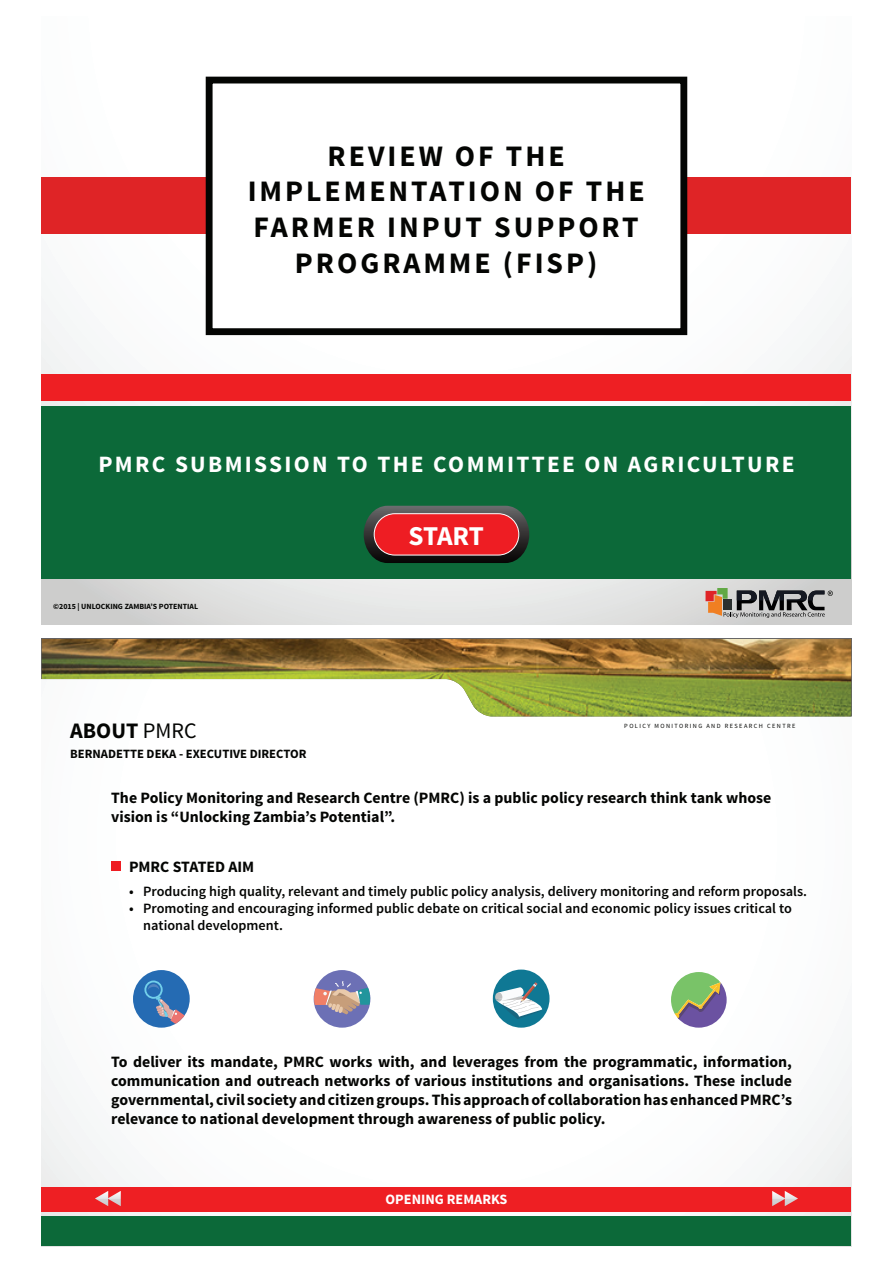
<style>
.page{position:relative;width:893px;height:1263px;background:#fff}
.page>*{position:absolute;margin:0;border:0;box-sizing:border-box;transform-origin:0 0}
.t1{font:700 29.7px/35.7px "Source Sans Pro";letter-spacing:.1em;color:#040503;text-align:center}
.t2{font:700 27.15px "Source Sans Pro";letter-spacing:-.02em;color:#fff}
.t3{font:700 23.4px "Source Sans Pro";letter-spacing:.1em;color:#fff}
.t4{font:700 22.2px "Source Sans Pro";color:#040503}
.t5{font:700 15.75px/18.9px "Source Sans Pro";color:#040503}
.t6{font:600 14.25px/17.1px "Source Sans Pro";color:#040503}
.t7{font:700 14.25px "Source Sans Pro";color:#fff}
.t8{font:700 12.6px "Source Sans Pro";color:#040503}
.t9{font:700 7.95px "Source Sans Pro";color:#040503}
.t10{font:6.3px "Source Sans Pro";letter-spacing:.225em;color:#040503}
.s1{font-weight:400}
</style>
<div class="page">
<svg style="left:42px;top:76px;width:809px;height:548px"></svg>
<div style="left:42px;top:406px;width:809px;height:172px;background:#0c6939"></div>
<div style="left:42px;top:374px;width:809px;height:26px;background:#ee1f23"></div>
<svg style="left:705px;top:588px;width:128px;height:30px;background:#928983"></svg>
<div style="left:42px;top:178px;width:809px;height:56px;background:#df2426"></div>
<div style="left:209px;top:80px;width:475px;height:252px;background:#fff"></div>
<div style="left:206px;top:77px;width:481px;height:258px;border:7px solid #040503"></div>
<svg style="left:364px;top:506px;width:165px;height:57px;background:#35423b"></svg>
<div style="left:374px;top:514px;width:145px;height:41px;background:#ee1d23;border-radius:21px"></div>
<div style="left:374px;top:513px;width:145px;height:42px;border:1px solid #fff;border-radius:21px"></div>
<div style="left:42px;top:1216px;width:809px;height:30px;background:#0c6939"></div>
<div style="left:42px;top:1187px;width:809px;height:25px;background:#ee1f23"></div>
<img style="left:42px;top:639px;width:809px;height:77px">
<svg style="left:772px;top:1191px;width:26px;height:15px"></svg>
<div style="left:111px;top:862px;width:9px;height:9px;background:#ee1d23"></div>
<div style="left:133px;top:970px;width:57px;height:58px;background:#256bb3;border-radius:50%"></div>
<svg style="left:144px;top:980px;width:41px;height:44px"></svg>
<svg style="left:671px;top:972px;width:56px;height:56px"></svg>
<div style="left:313px;top:970px;width:58px;height:58px;background:#6c70b5;border-radius:50%"></div>
<svg style="left:314px;top:981px;width:57px;height:33px"></svg>
<div style="left:493px;top:969px;width:57px;height:59px;background:#0f7894;border-radius:50%"></div>
<svg style="left:495px;top:982px;width:47px;height:37px"></svg>
<svg style="left:95px;top:1191px;width:26px;height:15px"></svg>
<h1 class="t1" style="left:248px;top:139px;width:398px">REVIEW OF THE<br>IMPLEMENTATION OF THE<br>FARMER INPUT SUPPORT<br>PROGRAMME (FISP)</h1>
<h3 class="t3" style="left:98px;top:449px;width:698px">PMRC SUBMISSION TO THE COMMITTEE ON AGRICULTURE</h3>
<p class="t9" style="left:53px;top:601px;width:146px">©2015 | UNLOCKING ZAMBIA’S POTENTIAL</p>
<h3 class="t4" style="left:70px;top:716px;width:128px">ABOUT <span class="s1">PMRC</span></h3>
<p class="t8" style="left:70px;top:746px;width:238px">BERNADETTE DEKA - EXECUTIVE DIRECTOR</p>
<h2 class="t2" style="left:409px;top:518px;width:77px">START</h2>
<p class="t10" style="left:624px;top:722px;width:173px">POLICY MONITORING AND RESEARCH CENTRE</p>
<p class="t5" style="left:111px;top:788px;width:662px">The Policy Monitoring and Research Centre (PMRC) is a public policy research think tank whose vision is “Unlocking Zambia’s Potential”.</p>
<p class="t5" style="left:129px;top:857px;width:127px">PMRC STATED AIM</p>
<p class="t6" style="left:129px;top:883px;width:680px">• Producing high quality, relevant and timely public policy analysis, delivery monitoring and reform proposals.</p>
<p class="t6" style="left:143px;top:900px;width:650px;text-indent:-14px">• Promoting and encouraging informed public debate on critical social and economic policy issues critical to national development.</p>
<p class="t5" style="left:111px;top:1053px;width:682px;text-align:justify">To deliver its mandate, PMRC works with, and leverages from the programmatic, information, communication and outreach networks of various institutions and organisations. These include governmental, civil society and citizen groups. This approach of collaboration has enhanced PMRC’s relevance to national development through awareness of public policy.</p>
<p class="t7" style="left:386px;top:1190px;width:123px">OPENING REMARKS</p>
</div>
